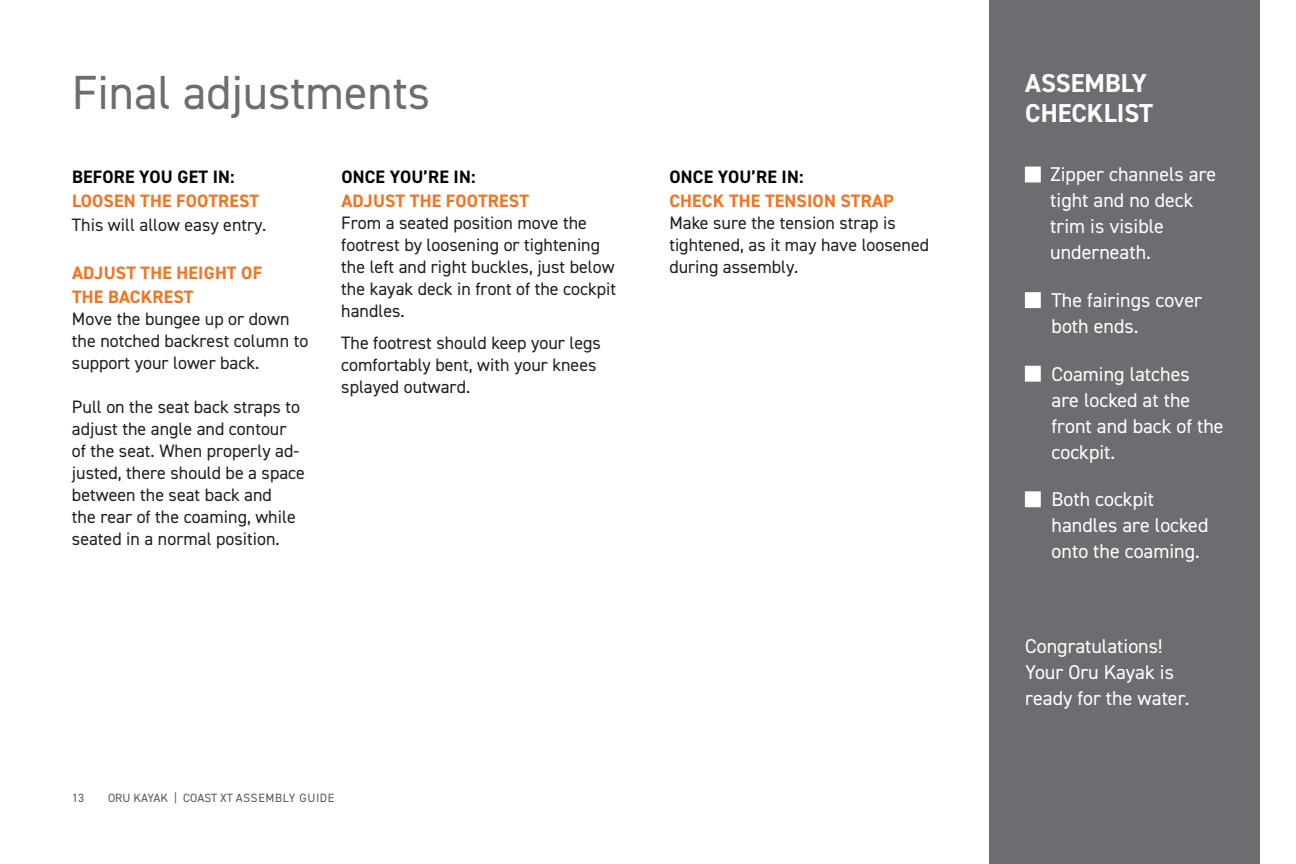
<style>
.page{position:relative;width:1296px;height:864px;background:#fff}
.page>*{position:absolute;margin:0;border:0;box-sizing:border-box;transform-origin:0 0}
.number_header{font:48px "DIN2014";color:#6c6d70}
.text_style{font:700 26px/30px "DIN2014";color:#fff}
.text_style-2{font:20px/26px "DIN2014";color:#fff}
.text_style-3{font:18px/22px "DIN2014";color:#231f20}
.text_style-4{font:700 18px/24px "DIN2014";letter-spacing:.01em;color:#f47321}
.t1{font:12px "DIN2014";color:#57585a}
.s1{color:#040503}
</style>
<div class="page">
<div style="left:989px;top:0;width:271px;height:846px;background:#6c6d70"></div>
<div style="left:989px;top:36px;width:271px;height:828px;background:#6c6d70"></div>
<p class="number_header" style="left:72px;top:63px;width:360px">Final adjustments</p>
<p class="text_style" style="left:1025px;top:68px;width:129px">ASSEMBLY<br>CHECKLIST</p>
<p class="text_style-4" style="left:72px;top:164px;width:189px"><span class="s1">BEFORE YOU GET IN:<br></span>LOOSEN THE FOOTREST</p>
<p class="text_style-3" style="left:72px;top:213px;width:196px">This will allow easy entry.</p>
<p class="text_style-4" style="left:72px;top:260px;width:192px">ADJUST THE HEIGHT OF<br>THE BACKREST</p>
<p class="text_style-3" style="left:72px;top:307px;width:238px">Move the bungee up or down the notched backrest column to support your lower back.</p>
<p class="text_style-3" style="left:72px;top:395px;width:235px">Pull on the seat back straps to adjust the angle and contour of the seat. When properly ad&shy;justed, there should be a space between the seat back and<br>the rear of the coaming, while seated in a normal position.</p>
<p class="text_style-4" style="left:341px;top:164px;width:189px"><span class="s1">ONCE YOU’RE IN:<br></span>ADJUST THE FOOTREST</p>
<p class="text_style-3" style="left:341px;top:211px;width:277px">From a seated position move the footrest by loosening or tightening the left and right buckles, just below the kayak deck in front of the cockpit handles.</p>
<p class="text_style-3" style="left:341px;top:331px;width:261px">The footrest should keep your legs comfortably bent, with your knees splayed outward.</p>
<p class="text_style-4" style="left:669px;top:164px;width:226px"><span class="s1">ONCE YOU’RE IN:<br></span>CHECK THE TENSION STRAP</p>
<p class="text_style-3" style="left:669px;top:211px;width:261px">Make sure the tension strap is tightened, as it may have loosened during assembly.</p>
<p class="t1" style="left:72px;top:790px;width:13px">13</p>
<p class="t1" style="left:108px;top:790px;width:228px">ORU KAYAK | COAST XT ASSEMBLY GUIDE</p>
<p class="text_style-2" style="left:1050px;top:161px;width:168px;text-indent:-25px">■ Zipper channels are tight and no deck trim is visible underneath.</p>
<p class="text_style-2" style="left:1052px;top:287px;width:152px;text-indent:-26px">■ The fairings cover both ends.</p>
<p class="text_style-2" style="left:1052px;top:360px;width:174px;text-indent:-26px">■ Coaming latches<br>are locked at the front and back of the cockpit.</p>
<p class="text_style-2" style="left:1052px;top:486px;width:158px;text-indent:-26px">■ Both cockpit handles are locked onto the coaming.</p>
<p class="text_style-2" style="left:1025px;top:633px;width:166px">Congratulations!<br>Your Oru Kayak is ready for the water.</p>
</div>
